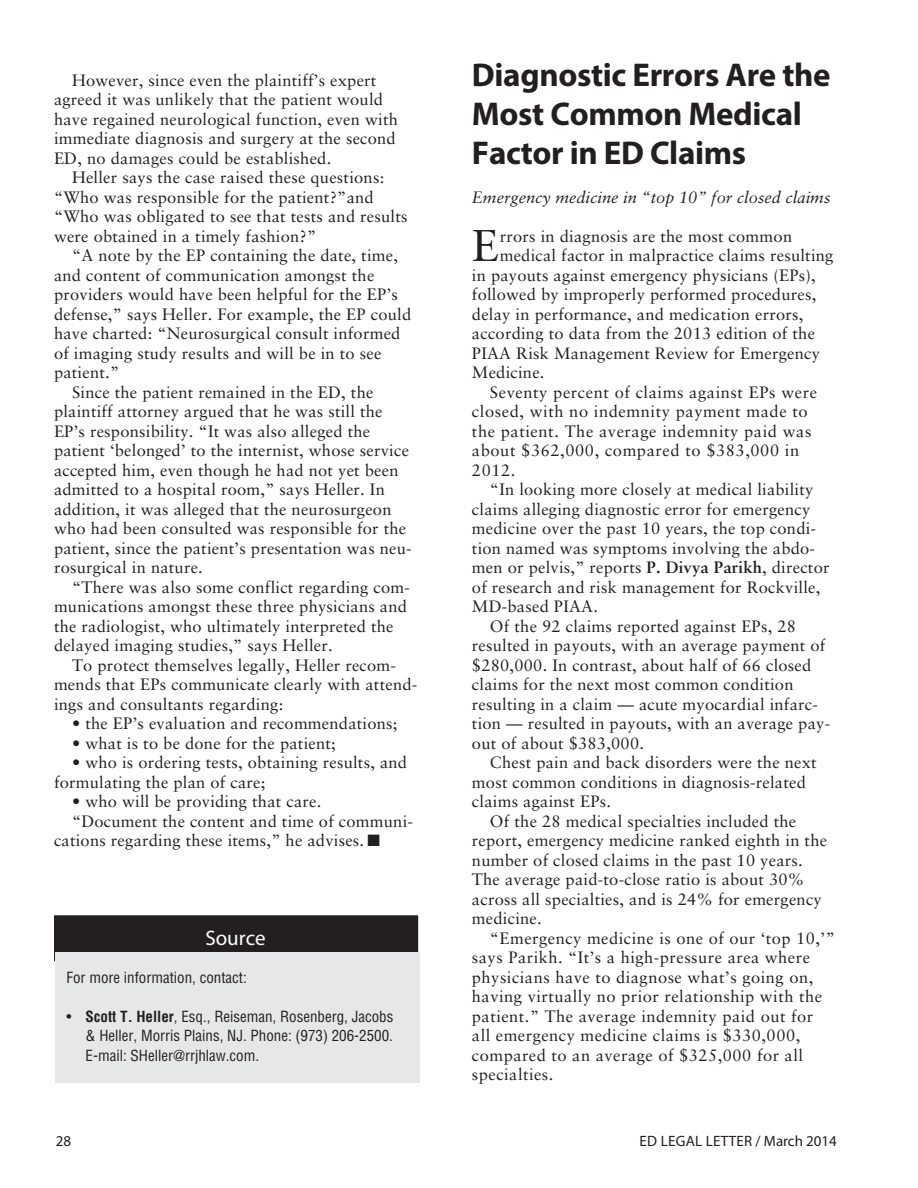
<style>
.page{position:relative;width:918px;height:1188px;background:#fff}
.page>*{position:absolute;margin:0;border:0;box-sizing:border-box;transform-origin:0 0}
.t1{font:44.4px "Sabon";color:#231f20}
.t2{font:700 33px/39px "Myriad Pro";letter-spacing:-.01em;color:#231f20}
.t3{font:21px "Myriad Pro";color:#fff}
.t4{font:16.5px/19.5px "Sabon";letter-spacing:.015em;color:#231f20}
.t5{font:16.5px "Sabon";letter-spacing:.035em;color:#231f20}
.t6{font:italic 16.5px "Sabon";color:#231f20}
.t7{font:condensed 15px/19.5px "Helvetica";color:#231f20;text-align:justify}
.t8{font:15px "Myriad Pro";letter-spacing:.02em;color:#231f20}
.s1{font-weight:700}
</style>
<div class="page">
<div style="left:54px;top:915px;width:364px;height:46px;background:#231f20"></div>
<div style="left:56px;top:952px;width:364px;height:131px;background:#e6e7e9"></div>
<p class="t4" style="left:54px;top:70px;width:345px;text-indent:18px">However, since even the plaintiff’s expert agreed it was unlikely that the patient would have regained neurological function, even with immediate diagnosis and surgery at the second ED, no damages could be established.</p>
<p class="t4" style="left:54px;top:167px;width:355px;text-indent:18px">Heller says the case raised these questions: “Who was responsible for the patient?”and “Who was obligated to see that tests and results were obtained in a timely fashion?”</p>
<p class="t4" style="left:72px;top:245px;width:327px">“A note by the EP containing the date, time,</p>
<p class="t4" style="left:54px;top:265px;width:322px">and content of communication amongst the</p>
<p class="t4" style="left:54px;top:284px;width:345px">providers would have been helpful for the EP’s</p>
<p class="t4" style="left:54px;top:304px;width:359px">defense,” says Heller. For example, the EP could</p>
<p class="t4" style="left:54px;top:323px;width:348px">have charted: “Neurosurgical consult informed</p>
<p class="t4" style="left:54px;top:343px;width:329px">of imaging study results and will be in to see</p>
<p class="t4" style="left:54px;top:362px;width:67px">patient.”</p>
<p class="t4" style="left:72px;top:382px;width:303px">Since the patient remained in the ED, the</p>
<p class="t4" style="left:54px;top:401px;width:330px">plaintiff attorney argued that he was still the</p>
<p class="t4" style="left:54px;top:421px;width:318px">EP’s responsibility. “It was also alleged the</p>
<p class="t4" style="left:54px;top:440px;width:357px">patient ‘belonged’ to the internist, whose service</p>
<p class="t4" style="left:54px;top:460px;width:346px">accepted him, even though he had not yet been</p>
<p class="t4" style="left:54px;top:479px;width:332px">admitted to a hospital room,” says Heller. In</p>
<p class="t4" style="left:54px;top:499px;width:339px">addition, it was alleged that the neurosurgeon</p>
<p class="t4" style="left:54px;top:518px;width:354px">who had been consulted was responsible for the</p>
<p class="t4" style="left:54px;top:538px;width:359px">patient, since the patient’s presentation was neu-</p>
<p class="t4" style="left:54px;top:557px;width:150px">rosurgical in nature.</p>
<p class="t4" style="left:72px;top:577px;width:339px">“There was also some conflict regarding com-</p>
<p class="t4" style="left:54px;top:596px;width:355px">munications amongst these three physicians and</p>
<p class="t4" style="left:54px;top:616px;width:341px">the radiologist, who ultimately interpreted the</p>
<p class="t4" style="left:54px;top:635px;width:280px">delayed imaging studies,” says Heller.</p>
<p class="t4" style="left:72px;top:655px;width:326px">To protect themselves legally, Heller recom-</p>
<p class="t4" style="left:54px;top:674px;width:365px">mends that EPs communicate clearly with attend-</p>
<p class="t4" style="left:54px;top:694px;width:231px">ings and consultants regarding:</p>
<p class="t4" style="left:72px;top:713px;width:327px">• the EP’s evaluation and recommendations;</p>
<p class="t4" style="left:72px;top:733px;width:265px">• what is to be done for the patient;</p>
<p class="t4" style="left:54px;top:752px;width:355px;text-indent:18px">• who is ordering tests, obtaining results, and formulating the plan of care;</p>
<p class="t4" style="left:72px;top:791px;width:251px">• who will be providing that care.</p>
<p class="t4" style="left:72px;top:811px;width:343px">“Document the content and time of communi-</p>
<p class="t4" style="left:54px;top:830px;width:328px">cations regarding these items,” he advises. ■</p>
<p class="t3" style="left:205px;top:925px;width:62px">Source</p>
<p class="t7" style="left:66px;top:967px;width:182px">For more information, contact:</p>
<p class="t7" style="left:86px;top:1006px;width:309px;text-indent:-19px">• <span class="s1">Scott T. Heller</span>, Esq., Reiseman, Rosenberg, Jacobs &amp; Heller, Morris Plains, NJ. Phone: (973) 206-2500.<br>E-mail: SHeller@rrjhlaw.com.</p>
<h2 class="t2" style="left:472px;top:54px;width:360px">Diagnostic Errors Are the<br>Most Common Medical<br>Factor in ED Claims</h2>
<p class="t6" style="left:472px;top:187px;width:360px">Emergency medicine in “top 10” for closed claims</p>
<h1 class="t1" style="left:472px;top:219px;width:29px">E</h1>
<p class="t4" style="left:500px;top:226px;width:294px">rrors in diagnosis are the most common</p>
<p class="t4" style="left:500px;top:245px;width:335px">medical factor in malpractice claims resulting</p>
<p class="t4" style="left:472px;top:265px;width:345px">in payouts against emergency physicians (EPs),</p>
<p class="t4" style="left:472px;top:284px;width:346px">followed by improperly performed procedures,</p>
<p class="t4" style="left:472px;top:304px;width:333px">delay in performance, and medication errors,</p>
<p class="t4" style="left:472px;top:323px;width:345px">according to data from the 2013 edition of the</p>
<p class="t4" style="left:472px;top:343px;width:350px">PIAA Risk Management Review for Emergency</p>
<p class="t4" style="left:472px;top:362px;width:74px">Medicine.</p>
<p class="t5" style="left:490px;top:382px;width:329px">Seventy percent of claims against EPs were</p>
<p class="t5" style="left:472px;top:401px;width:337px">closed, with no indemnity payment made to</p>
<p class="t5" style="left:472px;top:421px;width:341px">the patient. The average indemnity paid was</p>
<p class="t5" style="left:472px;top:440px;width:329px">about $362,000, compared to $383,000 in</p>
<p class="t4" style="left:472px;top:460px;width:45px">2012.</p>
<p class="t4" style="left:490px;top:479px;width:325px">“In looking more closely at medical liability</p>
<p class="t4" style="left:472px;top:499px;width:340px">claims alleging diagnostic error for emergency</p>
<p class="t4" style="left:472px;top:518px;width:346px">medicine over the past 10 years, the top condi-</p>
<p class="t4" style="left:472px;top:538px;width:345px">tion named was symptoms involving the abdo-</p>
<p class="t4" style="left:472px;top:557px;width:359px">men or pelvis,” reports <span class="s1">P. Divya Parikh</span>, director</p>
<p class="t4" style="left:472px;top:577px;width:350px">of research and risk management for Rockville,</p>
<p class="t4" style="left:472px;top:596px;width:128px">MD-based PIAA.</p>
<p class="t4" style="left:490px;top:616px;width:308px">Of the 92 claims reported against EPs, 28</p>
<p class="t4" style="left:472px;top:635px;width:355px">resulted in payouts, with an average payment of</p>
<p class="t4" style="left:472px;top:655px;width:341px">$280,000. In contrast, about half of 66 closed</p>
<p class="t4" style="left:472px;top:674px;width:323px">claims for the next most common condition</p>
<p class="t4" style="left:472px;top:694px;width:347px">resulting in a claim — acute myocardial infarc-</p>
<p class="t4" style="left:472px;top:713px;width:360px">tion — resulted in payouts, with an average pay-</p>
<p class="t4" style="left:472px;top:733px;width:174px">out of about $383,000.</p>
<p class="t4" style="left:490px;top:752px;width:328px">Chest pain and back disorders were the next</p>
<p class="t4" style="left:472px;top:772px;width:336px">most common conditions in diagnosis-related</p>
<p class="t4" style="left:472px;top:791px;width:141px">claims against EPs.</p>
<p class="t4" style="left:490px;top:811px;width:308px">Of the 28 medical specialties included the</p>
<p class="t4" style="left:472px;top:830px;width:357px">report, emergency medicine ranked eighth in the</p>
<p class="t4" style="left:472px;top:850px;width:332px">number of closed claims in the past 10 years.</p>
<p class="t4" style="left:472px;top:869px;width:334px">The average paid-to-close ratio is about 30%</p>
<p class="t4" style="left:472px;top:889px;width:351px">across all specialties, and is 24% for emergency</p>
<p class="t4" style="left:472px;top:908px;width:71px">medicine.</p>
<p class="t4" style="left:490px;top:928px;width:346px">“Emergency medicine is one of our ‘top 10,’”</p>
<p class="t4" style="left:472px;top:947px;width:340px">says Parikh. “It’s a high-pressure area where</p>
<p class="t4" style="left:472px;top:967px;width:343px">physicians have to diagnose what’s going on,</p>
<p class="t4" style="left:472px;top:986px;width:352px">having virtually no prior relationship with the</p>
<p class="t4" style="left:472px;top:1006px;width:343px">patient.” The average indemnity paid out for</p>
<p class="t4" style="left:472px;top:1025px;width:330px">all emergency medicine claims is $330,000,</p>
<p class="t4" style="left:472px;top:1045px;width:333px">compared to an average of $325,000 for all</p>
<p class="t4" style="left:472px;top:1064px;width:83px">specialties.</p>
<p class="t8" style="left:56px;top:1132px;width:17px">28</p>
<p class="t8" style="left:640px;top:1132px;width:199px">ED LEGAL LETTER / March 2014</p>
</div>
